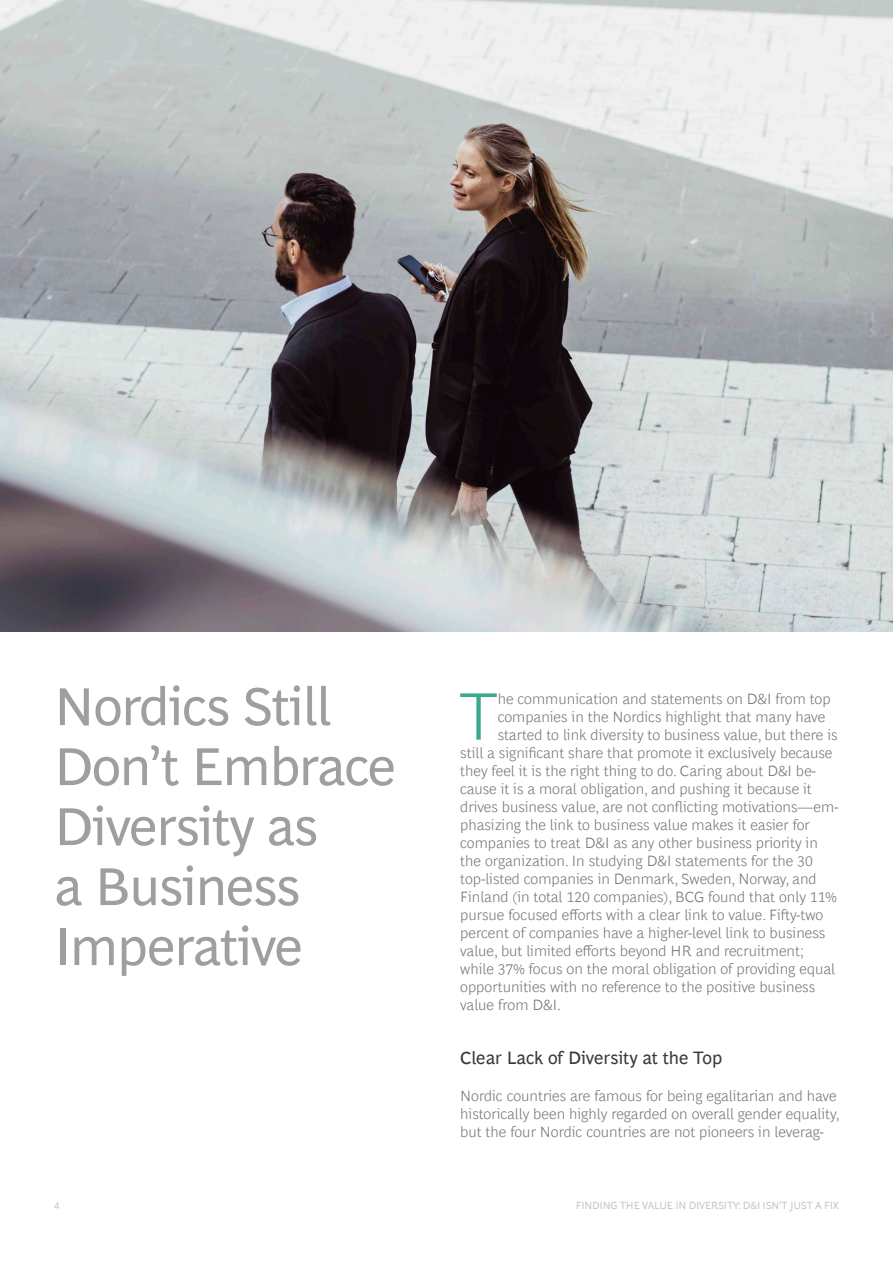
<style>
.page{position:relative;width:893px;height:1263px;background:#fff}
.page>*{position:absolute;margin:0;border:0;box-sizing:border-box;transform-origin:0 0}
.t1{font:300 68.1px "Henderson BCG Sans";color:#3da98f}
.t2{font:54px/60px "Henderson BCG Sans";letter-spacing:-.02em;color:#a19f9e}
.t3{font:18px "Henderson BCG Sans";color:#3c3835}
.t4{font:300 15px/18px "Henderson BCG Sans";color:#787473}
.t5{font:10.5px "Henderson BCG Sans";letter-spacing:-.02em;color:#cbc7c7}
</style>
<div class="page">
<img style="left:0;top:0;width:893px;height:631px">
<h2 class="t2" style="left:54px;top:672px;width:344px">Nordics Still<br>Don’t Embrace<br>Diversity as<br>a Business<br>Imperative</h2>
<h1 class="t1" style="left:459px;top:666px;width:40px">T</h1>
<p class="t4" style="left:498px;top:688px;width:334px">he communication and statements on D&amp;I from top</p>
<p class="t4" style="left:498px;top:706px;width:329px">companies in the Nordics highlight that many have</p>
<p class="t4" style="left:498px;top:724px;width:341px">started to link diversity to business value, but there is</p>
<p class="t4" style="left:460px;top:742px;width:374px">still a significant share that promote it exclusively because</p>
<p class="t4" style="left:460px;top:760px;width:357px">they feel it is the right thing to do. Caring about D&amp;I be-</p>
<p class="t4" style="left:460px;top:778px;width:353px">cause it is a moral obligation, and pushing it because it</p>
<p class="t4" style="left:460px;top:796px;width:379px">drives business value, are not conflicting motivations—em-</p>
<p class="t4" style="left:460px;top:814px;width:351px">phasizing the link to business value makes it easier for</p>
<p class="t4" style="left:460px;top:832px;width:359px">companies to treat D&amp;I as any other business priority in</p>
<p class="t4" style="left:460px;top:851px;width:354px">the organization. In studying D&amp;I statements for the 30</p>
<p class="t4" style="left:460px;top:869px;width:358px">top-listed companies in Denmark, Sweden, Norway, and</p>
<p class="t4" style="left:460px;top:887px;width:378px">Finland (in total 120 companies), BCG found that only 11%</p>
<p class="t4" style="left:460px;top:905px;width:365px">pursue focused efforts with a clear link to value. Fifty-two</p>
<p class="t4" style="left:460px;top:923px;width:367px">percent of companies have a higher-level link to business</p>
<p class="t4" style="left:460px;top:941px;width:345px">value, but limited efforts beyond HR and recruitment;</p>
<p class="t4" style="left:460px;top:959px;width:376px">while 37% focus on the moral obligation of providing equal</p>
<p class="t4" style="left:460px;top:977px;width:356px">opportunities with no reference to the positive business</p>
<p class="t4" style="left:460px;top:995px;width:102px">value from D&amp;I.</p>
<p class="t3" style="left:460px;top:1045px;width:263px">Clear Lack of Diversity at the Top</p>
<p class="t4" style="left:460px;top:1085px;width:381px">Nordic countries are famous for being egalitarian and have historically been highly regarded on overall gender equality, but the four Nordic countries are not pioneers in leverag-</p>
<p class="t5" style="left:54px;top:1198px;width:7px">4</p>
<p class="t5" style="left:576px;top:1198px;width:265px">FINDING THE VALUE IN DIVERSITY: D&amp;I ISN’T JUST A FIX</p>
</div>
